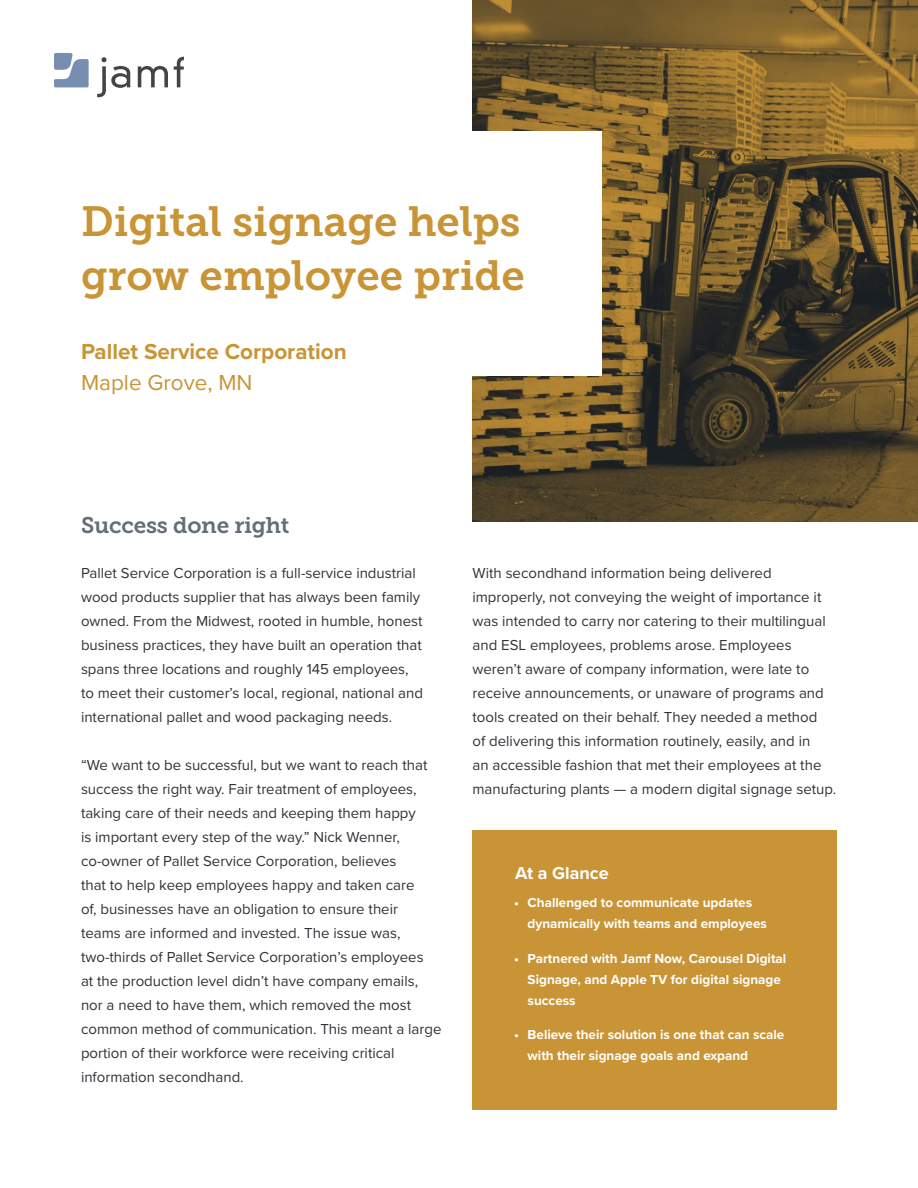
<style>
.page{position:relative;width:918px;height:1188px;background:#fff}
.page>*{position:absolute;margin:0;border:0;box-sizing:border-box;transform-origin:0 0}
.t1{font:42px/54px "Museo Slab 700";color:#c99436}
.t2{font:700 22.5px "Proxima Nova";color:#c99436}
.t3{font:22.5px "Museo Slab 700";letter-spacing:-.01em;color:#656d78}
.t4{font:22.5px "Proxima Nova";color:#c99436}
.t5{font:700 18px "Proxima Nova";color:#fff}
.t6{font:15px/24px "Proxima Nova";color:#2f343a}
.t7{font:700 13.5px/21px "Proxima Nova";color:#fff}
</style>
<div class="page">
<img style="left:472px;top:0;width:446px;height:522px">
<div style="left:0;top:132px;width:602px;height:244px;background:#fff"></div>
<div style="left:472px;top:830px;width:365px;height:280px;background:#c99436"></div>
<svg style="left:138px;top:66px;width:30px;height:21px"></svg>
<svg style="left:174px;top:57px;width:10px;height:30px"></svg>
<svg style="left:97px;top:57px;width:33px;height:40px"></svg>
<svg style="left:54px;top:53px;width:35px;height:34px"></svg>
<p class="t1" style="left:81px;top:195px;width:445px">Digital signage helps grow employee pride</p>
<p class="t2" style="left:81px;top:335px;width:267px">Pallet Service Corporation</p>
<p class="t4" style="left:81px;top:366px;width:173px">Maple Grove, MN</p>
<p class="t3" style="left:81px;top:513px;width:210px">Success done right</p>
<p class="t6" style="left:81px;top:560px;width:344px">Pallet Service Corporation is a full-service industrial wood products supplier that has always been family owned. From the Midwest, rooted in humble, honest business practices, they have built an operation that spans three locations and roughly 145 employees, to meet their customer’s local, regional, national and international pallet and wood packaging needs.</p>
<p class="t6" style="left:81px;top:752px;width:362px">“We want to be successful, but we want to reach that success the right way. Fair treatment of employees, taking care of their needs and keeping them happy<br>is important every step of the way.” Nick Wenner, co-owner of Pallet Service Corporation, believes<br>that to help keep employees happy and taken care<br>of, businesses have an obligation to ensure their teams are informed and invested. The issue was, two-thirds of Pallet Service Corporation’s employees<br>at the production level didn’t have company emails, nor a need to have them, which removed the most common method of communication. This meant a large portion of their workforce were receiving critical information secondhand.</p>
<p class="t6" style="left:472px;top:560px;width:365px">With secondhand information being delivered improperly, not conveying the weight of importance it was intended to carry nor catering to their multilingual and ESL employees, problems arose. Employees weren’t aware of company information, were late to receive announcements, or unaware of programs and tools created on their behalf. They needed a method<br>of delivering this information routinely, easily, and in<br>an accessible fashion that met their employees at the manufacturing plants — a modern digital signage setup.</p>
<p class="t5" style="left:515px;top:859px;width:95px">At a Glance</p>
<p class="t7" style="left:528px;top:892px;width:241px;text-indent:-14px">• Challenged to communicate updates dynamically with teams and employees</p>
<p class="t7" style="left:528px;top:947px;width:260px;text-indent:-14px">• Partnered with Jamf Now, Carousel Digital<br>Signage, and Apple TV for digital signage success</p>
<p class="t7" style="left:528px;top:1024px;width:258px;text-indent:-14px">• Believe their solution is one that can scale with their signage goals and expand</p>
</div>
